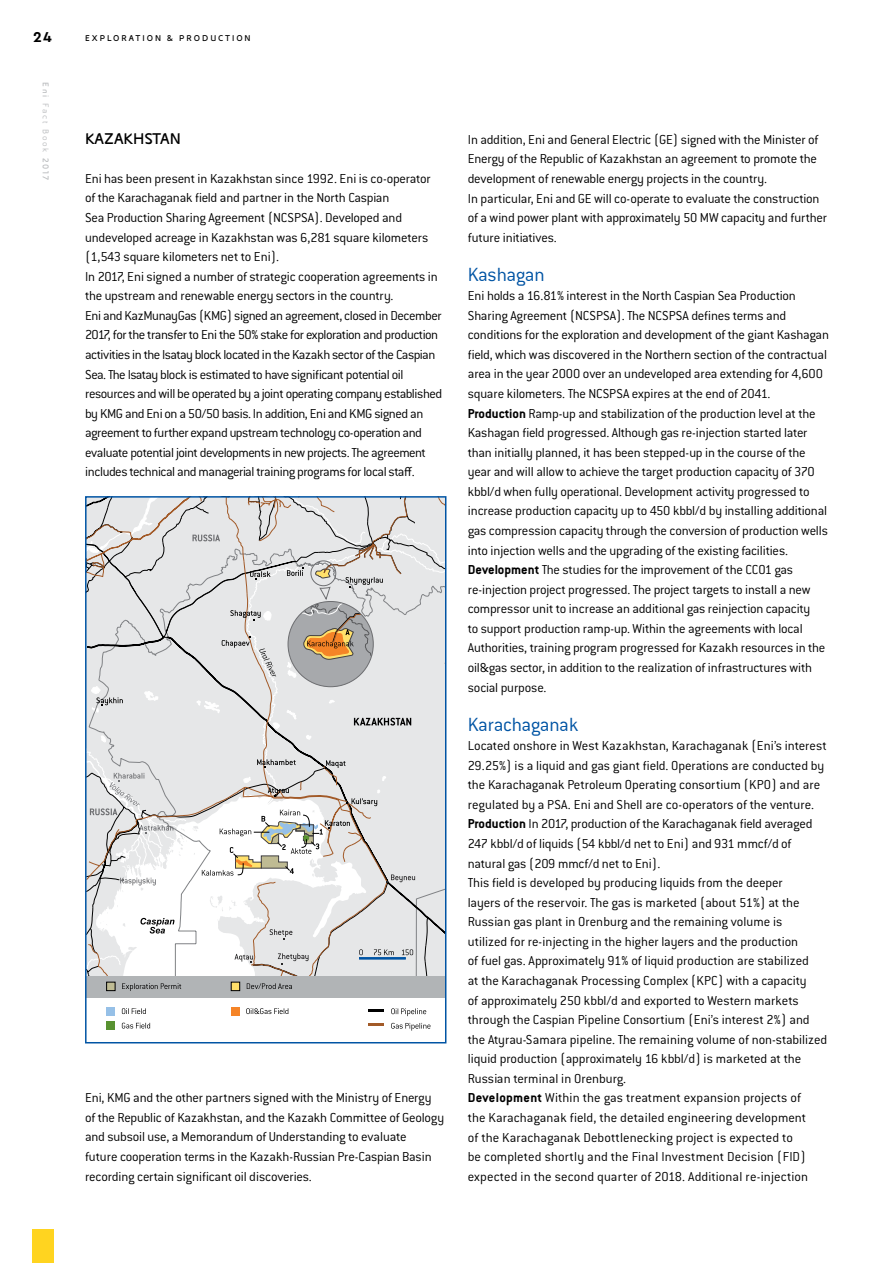
<style>
.page{position:relative;width:893px;height:1263px;background:#fff}
.page>*{position:absolute;margin:0;border:0;box-sizing:border-box;transform-origin:0 0}
.t1{font:300 21px "Conduit ITC Std";letter-spacing:-.02em;color:#0054a4}
.t2{font:700 16.5px "Eni Exp";color:#000}
.t3{font:700 15px "Cera PRO";color:#000}
.t4{font:300 14.25px/19.5px "Conduit ITC Std";letter-spacing:-.015em;color:#000}
.t5{font:700 9px "Eni Exp";letter-spacing:.22em;color:#000}
.t6{font:9px "Eni Exp";letter-spacing:.2em;color:#bcbec0}
.s1{font-weight:700}
</style>
<div class="page">
<div style="left:32px;top:1229px;width:21px;height:34px;background:#ffd420"></div>
<svg style="left:88px;top:499px;width:355px;height:477px;background:#dededd"></svg>
<div style="left:359px;top:957px;width:47px;height:2px;background:#0054a4;border:1px solid #0054a4"></div>
<div style="left:86px;top:976px;width:360px;height:21px;background:#b1b4b6"></div>
<div style="left:107px;top:982px;width:8px;height:9px;background:#bfbb93;border:1px solid #000"></div>
<svg style="left:122px;top:983px;width:59px;height:8px"></svg>
<div style="left:231px;top:982px;width:9px;height:9px;background:#ffe06a;border:1px solid #000"></div>
<svg style="left:247px;top:983px;width:45px;height:6px"></svg>
<hr style="left:368px;top:1009px;width:16px;height:3px;background:#000">
<div style="left:106px;top:1007px;width:9px;height:9px;background:#96c0e7"></div>
<div style="left:231px;top:1007px;width:8px;height:9px;background:#f58427"></div>
<div style="left:106px;top:1021px;width:9px;height:9px;background:#589231"></div>
<hr style="left:368px;top:1023px;width:16px;height:3px;background:#a25a28">
<svg style="left:122px;top:1008px;width:24px;height:6px"></svg>
<svg style="left:122px;top:1023px;width:28px;height:5px"></svg>
<svg style="left:246px;top:1008px;width:42px;height:6px"></svg>
<svg style="left:391px;top:1008px;width:35px;height:8px"></svg>
<svg style="left:391px;top:1023px;width:39px;height:8px"></svg>
<div style="left:85px;top:496px;width:361px;height:547px;border:2px solid #0054a4"></div>
<p class="t3" style="left:33px;top:27px;width:20px">24</p>
<p class="t6" style="left:50px;top:82px;width:99px;rotate:90deg"><span class="s1">Eni</span> Fact Book <span class="s1">2017</span></p>
<p class="t5" style="left:85px;top:33px;width:167px">EXPLORATION &amp; PRODUCTION</p>
<p class="t2" style="left:85px;top:130px;width:97px">KAZAKHSTAN</p>
<p class="t4" style="left:85px;top:168px;width:359px">Eni has been present in Kazakhstan since 1992. Eni is co-operator of the Karachaganak field and partner in the North Caspian<br>Sea Production Sharing Agreement (NCSPSA). Developed and undeveloped acreage in Kazakhstan was 6,281 square kilometers (1,543 square kilometers net to Eni).<br>In 2017, Eni signed a number of strategic cooperation agreements in the upstream and renewable energy sectors in the country.<br>Eni and KazMunayGas (KMG) signed an agreement, closed in December 2017, for the transfer to Eni the 50% stake for exploration and production activities in the Isatay block located in the Kazakh sector of the Caspian Sea. The Isatay block is estimated to have significant potential oil resources and will be operated by a joint operating company established by KMG and Eni on a 50/50 basis. In addition, Eni and KMG signed an agreement to further expand upstream technology co-operation and evaluate potential joint developments in new projects. The agreement includes technical and managerial training programs for local staff.</p>
<p class="t4" style="left:85px;top:1088px;width:361px">Eni, KMG and the other partners signed with the Ministry of Energy of the Republic of Kazakhstan, and the Kazakh Committee of Geology and subsoil use, a Memorandum of Understanding to evaluate<br>future cooperation terms in the Kazakh-Russian Pre-Caspian Basin recording certain significant oil discoveries.</p>
<p class="t4" style="left:468px;top:129px;width:361px">In addition, Eni and General Electric (GE) signed with the Minister of Energy of the Republic of Kazakhstan an agreement to promote the development of renewable energy projects in the country.<br>In particular, Eni and GE will co-operate to evaluate the construction of a wind power plant with approximately 50 MW capacity and further future initiatives.</p>
<h1 class="t1" style="left:468px;top:261px;width:78px">Kashagan</h1>
<p class="t4" style="left:468px;top:286px;width:363px">Eni holds a 16.81% interest in the North Caspian Sea Production Sharing Agreement (NCSPSA). The NCSPSA defines terms and conditions for the exploration and development of the giant Kashagan field, which was discovered in the Northern section of the contractual area in the year 2000 over an undeveloped area extending for 4,600 square kilometers. The NCSPSA expires at the end of 2041.<br><span class="s1">Production</span> Ramp-up and stabilization of the production level at the Kashagan field progressed. Although gas re-injection started later than initially planned, it has been stepped-up in the course of the year and will allow to achieve the target production capacity of 370 kbbl/d when fully operational. Development activity progressed to increase production capacity up to 450 kbbl/d by installing additional gas compression capacity through the conversion of production wells into injection wells and the upgrading of the existing facilities.<br><span class="s1">Development</span> The studies for the improvement of the CC01 gas re-injection project progressed. The project targets to install a new compressor unit to increase an additional gas reinjection capacity<br>to support production ramp-up. Within the agreements with local Authorities, training program progressed for Kazakh resources in the oil&amp;gas sector, in addition to the realization of infrastructures with social purpose.</p>
<h1 class="t1" style="left:468px;top:711px;width:112px">Karachaganak</h1>
<p class="t4" style="left:468px;top:735px;width:361px">Located onshore in West Kazakhstan, Karachaganak (Eni’s interest 29.25%) is a liquid and gas giant field. Operations are conducted by the Karachaganak Petroleum Operating consortium (KPO) and are regulated by a PSA. Eni and Shell are co-operators of the venture.<br><span class="s1">Production</span> In 2017, production of the Karachaganak field averaged 247 kbbl/d of liquids (54 kbbl/d net to Eni) and 931 mmcf/d of natural gas (209 mmcf/d net to Eni).<br>This field is developed by producing liquids from the deeper<br>layers of the reservoir. The gas is marketed (about 51%) at the Russian gas plant in Orenburg and the remaining volume is<br>utilized for re-injecting in the higher layers and the production<br>of fuel gas. Approximately 91% of liquid production are stabilized<br>at the Karachaganak Processing Complex (KPC) with a capacity<br>of approximately 250 kbbl/d and exported to Western markets through the Caspian Pipeline Consortium (Eni’s interest 2%) and the Atyrau-Samara pipeline. The remaining volume of non-stabilized liquid production (approximately 16 kbbl/d) is marketed at the Russian terminal in Orenburg.<br><span class="s1">Development</span> Within the gas treatment expansion projects of<br>the Karachaganak field, the detailed engineering development<br>of the Karachaganak Debottlenecking project is expected to<br>be completed shortly and the Final Investment Decision (FID) expected in the second quarter of 2018. Additional re-injection</p>
</div>
